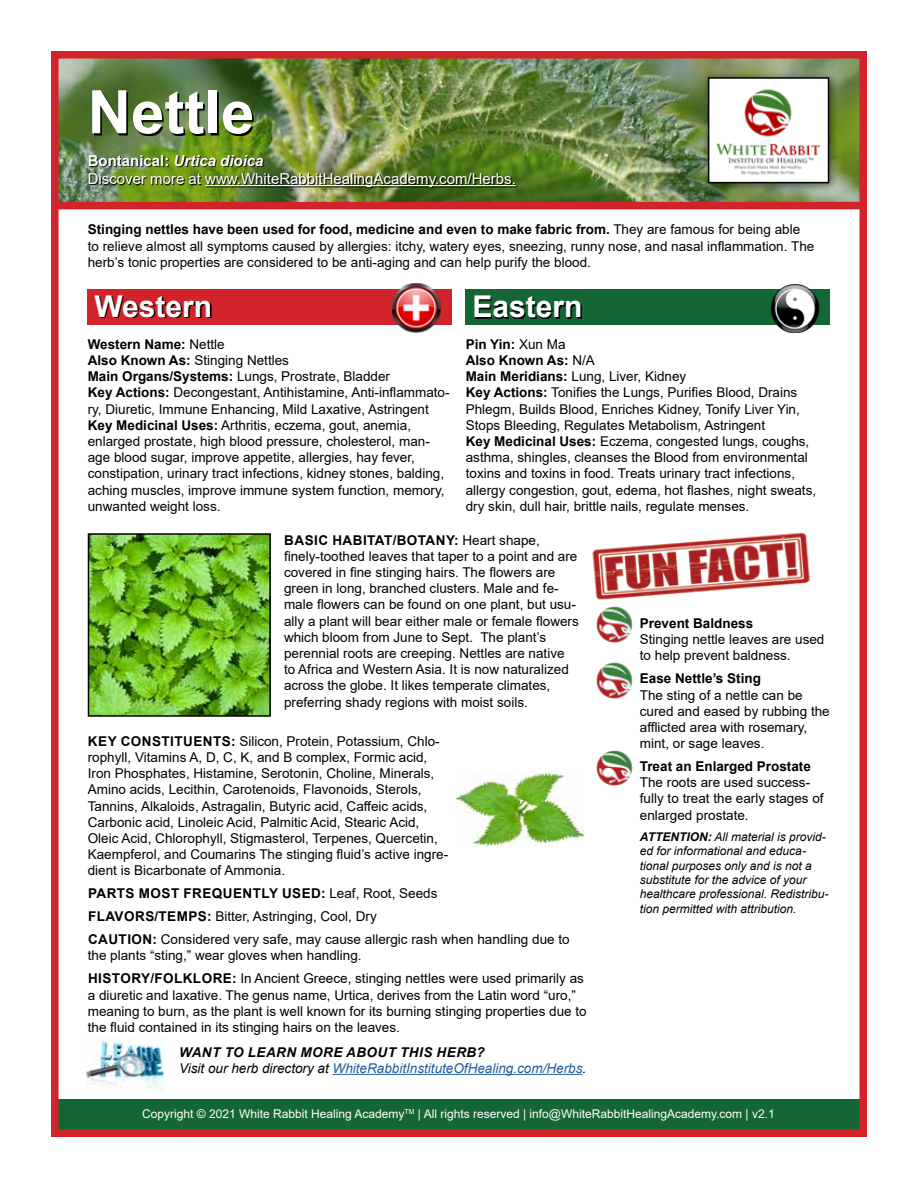
<style>
.page{position:relative;width:918px;height:1188px;background:#fff}
.page>*{position:absolute;margin:0;border:0;box-sizing:border-box;transform-origin:0 0}
.t1{font:700 60px "Arial";color:#fff}
.t2{font:700 30px "Arial";color:#fff}
.t3{font:15px/18px "Arial";color:#fff}
.t4{font:13.5px/16.2px "Arial";color:#000}
.t5{font:italic 13.5px/16.2px "Arial";color:#215e9e}
.t6{font:700 13.5px "Arial";color:#000}
.t7{font:italic 12px/14.4px "Arial";color:#000}
.t8{font:12px "Arial";color:#fff}
.s1{font-weight:700}
.s2{font-weight:700;font-style:italic}
.s3{font-weight:700;color:#000}
.s4{color:#000}
</style>
<div class="page">
<img style="left:60px;top:60px;width:798px;height:142px">
<svg style="left:94px;top:92px;width:160px;height:44px"></svg>
<img style="left:90px;top:156px;width:427px;height:32px">
<hr style="left:205px;top:185px;width:311px;height:1px;background:#fff">
<div style="left:88px;top:289px;width:364px;height:36px;background:#d2232a"></div>
<div style="left:466px;top:289px;width:364px;height:36px;background:#146734"></div>
<svg style="left:96px;top:296px;width:116px;height:22px"></svg>
<svg style="left:476px;top:297px;width:106px;height:22px"></svg>
<img style="left:392px;top:283px;width:49px;height:49px">
<img style="left:771px;top:284px;width:49px;height:49px">
<img style="left:91px;top:536px;width:177px;height:178px">
<div style="left:88px;top:533px;width:183px;height:184px;border:2px solid #000"></div>
<img style="left:592px;top:532px;width:218px;height:69px">
<img style="left:596px;top:606px;width:37px;height:37px">
<img style="left:596px;top:662px;width:37px;height:37px">
<img style="left:596px;top:750px;width:37px;height:36px">
<img style="left:456px;top:771px;width:128px;height:76px">
<div style="left:54px;top:1099px;width:810px;height:35px;background:#146734"></div>
<div style="left:702px;top:72px;width:137px;height:121px;background:#000;opacity:.5"></div>
<div style="left:709px;top:78px;width:120px;height:105px;background:#fff"></div>
<img style="left:716px;top:89px;width:105px;height:86px">
<div style="left:708px;top:77px;width:121px;height:106px;border:2px solid #000"></div>
<img style="left:86px;top:1038px;width:80px;height:54px">
<hr style="left:333px;top:1074px;width:249px;height:1px;background:#215e9e">
<div style="left:51px;top:51px;width:816px;height:1086px;border:8px solid #d2232a"></div>
<div style="left:54px;top:202px;width:810px;height:7px;background:#d2232a"></div>
<h1 class="t1" style="left:88px;top:70px;width:168px">Nettle</h1>
<p class="t3" style="left:88px;top:152px;width:430px"><span class="s1">Bontanical:</span> <span class="s2">Urtica dioica<br></span>Discover more at www.WhiteRabbitHealingAcademy.com/Herbs.</p>
<p class="t4" style="left:88px;top:222px;width:728px"><span class="s1">Stinging nettles have been used for food, medicine and even to make fabric from.</span> They are famous for being able to relieve almost all symptoms caused by allergies: itchy, watery eyes, sneezing, runny nose, and nasal inflammation. The herb’s tonic properties are considered to be anti-aging and can help purify the blood.</p>
<h2 class="t2" style="left:94px;top:285px;width:119px">Western</h2>
<h2 class="t2" style="left:473px;top:285px;width:112px">Eastern</h2>
<p class="t4" style="left:88px;top:336px;width:363px"><span class="s1">Western Name:</span> Nettle<br><span class="s1">Also Known As:</span> Stinging Nettles<br><span class="s1">Main Organs/Systems:</span> Lungs, Prostrate, Bladder<br><span class="s1">Key Actions:</span> Decongestant, Antihistamine, Anti-inflammato&shy;ry, Diuretic, Immune Enhancing, Mild Laxative, Astringent <span class="s1">Key Medicinal Uses:</span> Arthritis, eczema, gout, anemia, enlarged prostate, high blood pressure, cholesterol, man&shy;age blood sugar, improve appetite, allergies, hay fever, constipation, urinary tract infections, kidney stones, balding, aching muscles, improve immune system function, memory, unwanted weight loss.</p>
<p class="t4" style="left:466px;top:336px;width:352px"><span class="s1">Pin Yin:</span> Xun Ma<br><span class="s1">Also Known As:</span> N/A<br><span class="s1">Main Meridians:</span> Lung, Liver, Kidney<br><span class="s1">Key Actions:</span> Tonifies the Lungs, Purifies Blood, Drains Phlegm, Builds Blood, Enriches Kidney, Tonify Liver Yin, Stops Bleeding, Regulates Metabolism, Astringent<br><span class="s1">Key Medicinal Uses:</span> Eczema, congested lungs, coughs, asthma, shingles, cleanses the Blood from environmental toxins and toxins in food. Treats urinary tract infections, allergy congestion, gout, edema, hot flashes, night sweats, dry skin, dull hair, brittle nails, regulate menses.</p>
<p class="t4" style="left:284px;top:532px;width:296px"><span class="s1">BASIC HABITAT/BOTANY:</span> Heart shape, finely-toothed leaves that taper to a point and are covered in fine stinging hairs. The flowers are green in long, branched clusters. Male and fe&shy;male flowers can be found on one plant, but usu&shy;ally a plant will bear either male or female flowers which bloom from June to Sept. The plant’s perennial roots are creeping. Nettles are native to Africa and Western Asia. It is now naturalized across the globe. It likes temperate climates, preferring shady regions with moist soils.</p>
<p class="t6" style="left:640px;top:614px;width:115px">Prevent Baldness</p>
<p class="t4" style="left:640px;top:631px;width:186px">Stinging nettle leaves are used to help prevent baldness.</p>
<p class="t6" style="left:640px;top:669px;width:123px">Ease Nettle’s Sting</p>
<p class="t4" style="left:640px;top:687px;width:191px">The sting of a nettle can be cured and eased by rubbing the afflicted area with rosemary, mint, or sage leaves.</p>
<p class="t6" style="left:640px;top:757px;width:173px">Treat an Enlarged Prostate</p>
<p class="t4" style="left:640px;top:774px;width:185px">The roots are used success&shy;fully to treat the early stages of enlarged prostate.</p>
<p class="t7" style="left:640px;top:830px;width:190px"><span class="s1">ATTENTION:</span> All material is provid&shy;ed for informational and educa&shy;tional purposes only and is not a substitute for the advice of your healthcare professional. Redistribu&shy;tion permitted with attribution.</p>
<p class="t4" style="left:88px;top:733px;width:362px"><span class="s1">KEY CONSTITUENTS:</span> Silicon, Protein, Potassium, Chlo&shy;rophyll, Vitamins A, D, C, K, and B complex, Formic acid, Iron Phosphates, Histamine, Serotonin, Choline, Minerals, Amino acids, Lecithin, Carotenoids, Flavonoids, Sterols, Tannins, Alkaloids, Astragalin, Butyric acid, Caffeic acids, Carbonic acid, Linoleic Acid, Palmitic Acid, Stearic Acid, Oleic Acid, Chlorophyll, Stigmasterol, Terpenes, Quercetin, Kaempferol, and Coumarins The stinging fluid’s active ingre&shy;dient is Bicarbonate of Ammonia.</p>
<p class="t4" style="left:88px;top:882px;width:483px;line-height:23px"><span class="s1">PARTS MOST FREQUENTLY USED:</span> Leaf, Root, Seeds<br><span class="s1">FLAVORS/TEMPS:</span> Bitter, Astringing, Cool, Dry<br><span class="s1">CAUTION:</span> Considered very safe, may cause allergic rash when handling due to</p>
<p class="t4" style="left:88px;top:944px;width:498px;line-height:23px">the plants “sting,” wear gloves when handling.<br><span class="s1">HISTORY/FOLKLORE:</span> In Ancient Greece, stinging nettles were used primarily as</p>
<p class="t4" style="left:88px;top:987px;width:500px">a diuretic and laxative. The genus name, Urtica, derives from the Latin word “uro,” meaning to burn, as the plant is well known for its burning stinging properties due to the fluid contained in its stinging hairs on the leaves.</p>
<p class="t5" style="left:179px;top:1044px;width:409px"><span class="s3">WANT TO LEARN MORE ABOUT THIS HERB?<br></span><span class="s4">Visit our herb directory at</span> WhiteRabbitInstituteOfHealing.com/Herbs<span class="s4">.</span></p>
<p class="t8" style="left:142px;top:1106px;width:634px">Copyright © 2021 White Rabbit Healing Academy<sup>TM</sup> | All rights reserved | info@WhiteRabbitHealingAcademy.com | v2.1</p>
</div>
